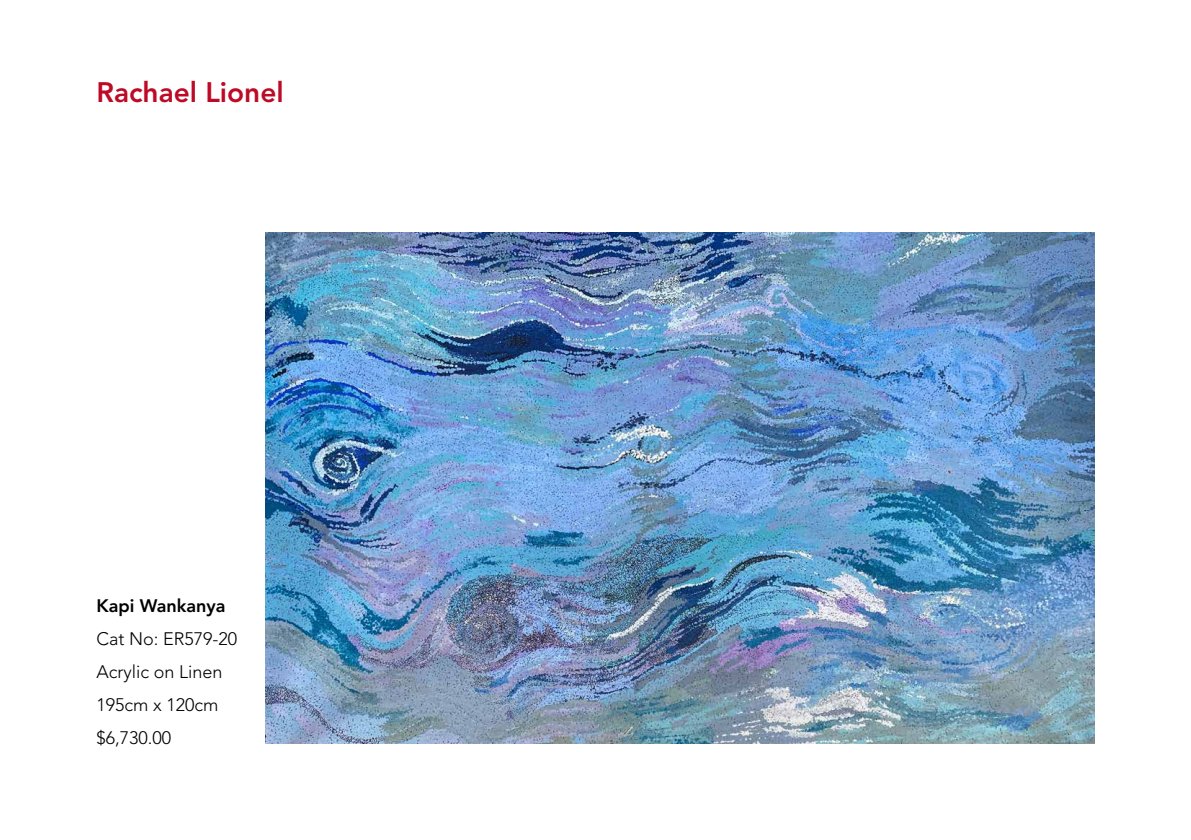
<style>
.page{position:relative;width:1191px;height:840px;background:#fff}
.page>*{position:absolute;margin:0;border:0;box-sizing:border-box;transform-origin:0 0}
.t1{font:800 28px "Avenir";color:#bd0a26}
.t2{font:300 18px/33px "Avenir";color:#000}
.t3{font:800 18px "Avenir";color:#000}
</style>
<div class="page">
<img style="left:265px;top:232px;width:829px;height:511px">
<h1 class="t1" style="left:96px;top:76px;width:189px">Rachael Lionel</h1>
<p class="t3" style="left:96px;top:594px;width:131px">Kapi Wankanya</p>
<p class="t2" style="left:96px;top:621px;width:142px">Cat No: ER579-20<br>Acrylic on Linen<br>195cm x 120cm $6,730.00</p>
</div>
